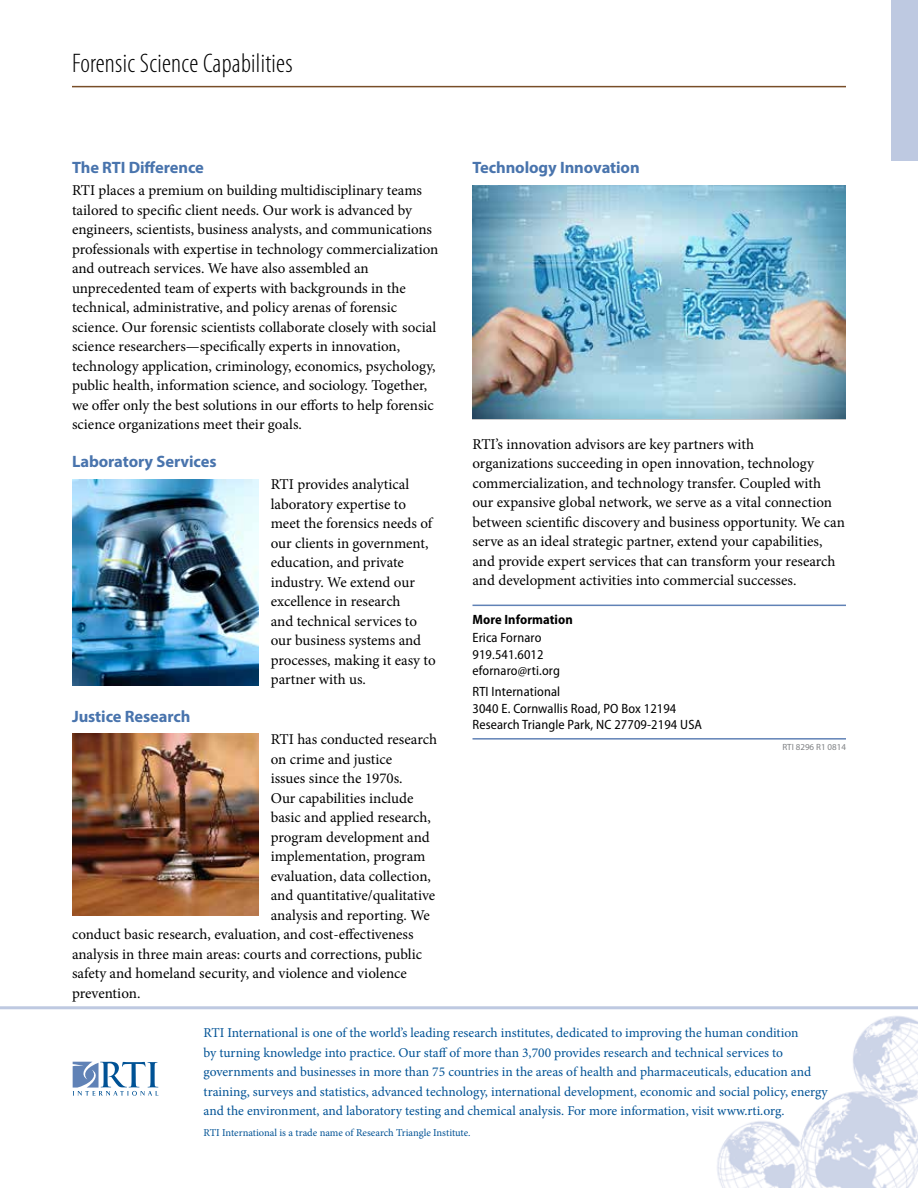
<style>
.page{position:relative;width:918px;height:1188px;background:#fff}
.page>*{position:absolute;margin:0;border:0;box-sizing:border-box;transform-origin:0 0}
.t1{font:300 condensed 27px "Myriad Pro";letter-spacing:.01em;color:#000}
.t2{font:700 16.5px "Myriad Pro";letter-spacing:-.005em;color:#4974ad}
.t3{font:15px/19.5px "Minion Pro";color:#000}
.t4{font:13.5px/19.5px "Minion Pro";color:#005295}
.t5{font:semi-condensed 13.5px/16.5px "Myriad Pro";letter-spacing:.01em;color:#000}
.t6{font:700 semi-condensed 13.5px "Myriad Pro";letter-spacing:.005em;color:#000}
.t7{font:10.5px "Minion Pro";letter-spacing:-.005em;color:#005295}
.t8{font:9px "Myriad Pro";color:#808285}
</style>
<div class="page">
<img style="left:717px;top:1016px;width:201px;height:172px">
<div style="left:891px;top:0;width:27px;height:160px;background:#bec9e1"></div>
<svg style="left:73px;top:1062px;width:86px;height:34px"></svg>
<hr style="left:0;top:1006px;width:918px;height:3px;background:#bec9e1">
<hr style="left:72px;top:86px;width:774px;height:1px;background:#784e28">
<hr style="left:472px;top:605px;width:374px;height:1px;background:#6082b6">
<hr style="left:472px;top:738px;width:374px;height:2px;background:#6082b6">
<img style="left:72px;top:479px;width:187px;height:207px">
<img style="left:472px;top:186px;width:374px;height:232px">
<img style="left:72px;top:734px;width:187px;height:182px">
<h1 class="t1" style="left:72px;top:49px;width:222px">Forensic Science Capabilities</h1>
<p class="t2" style="left:72px;top:156px;width:133px">The RTI Difference</p>
<p class="t3" style="left:72px;top:181px;width:368px">RTI places a premium on building multidisciplinary teams tailored to specific client needs. Our work is advanced by engineers, scientists, business analysts, and communications professionals with expertise in technology commercialization and outreach services. We have also assembled an unprecedented team of experts with backgrounds in the technical, administrative, and policy arenas of forensic science. Our forensic scientists collaborate closely with social science researchers—specifically experts in innovation, technology application, criminology, economics, psychology, public health, information science, and sociology. Together, we offer only the best solutions in our efforts to help forensic science organizations meet their goals.</p>
<p class="t2" style="left:72px;top:450px;width:146px">Laboratory Services</p>
<p class="t3" style="left:271px;top:475px;width:166px">RTI provides analytical laboratory expertise to meet the forensics needs of our clients in government, education, and private industry. We extend our excellence in research<br>and technical services to our business systems and processes, making it easy to partner with us.</p>
<p class="t2" style="left:72px;top:705px;width:120px">Justice Research</p>
<p class="t3" style="left:271px;top:730px;width:168px">RTI has conducted research</p>
<p class="t3" style="left:271px;top:749px;width:123px">on crime and justice</p>
<p class="t3" style="left:271px;top:769px;width:133px">issues since the 1970s.</p>
<p class="t3" style="left:271px;top:788px;width:144px">Our capabilities include</p>
<p class="t3" style="left:271px;top:808px;width:162px">basic and applied research,</p>
<p class="t3" style="left:271px;top:827px;width:161px">program development and</p>
<p class="t3" style="left:271px;top:847px;width:156px">implementation, program</p>
<p class="t3" style="left:271px;top:866px;width:162px">evaluation, data collection,</p>
<p class="t3" style="left:271px;top:886px;width:166px">and quantitative/qualitative</p>
<p class="t3" style="left:271px;top:905px;width:161px">analysis and reporting. We</p>
<p class="t3" style="left:72px;top:925px;width:343px">conduct basic research, evaluation, and cost-effectiveness</p>
<p class="t3" style="left:72px;top:944px;width:352px">analysis in three main areas: courts and corrections, public</p>
<p class="t3" style="left:72px;top:964px;width:336px">safety and homeland security, and violence and violence</p>
<p class="t3" style="left:72px;top:983px;width:70px">prevention.</p>
<p class="t2" style="left:472px;top:156px;width:169px">Technology Innovation</p>
<p class="t3" style="left:472px;top:434px;width:374px">RTI’s innovation advisors are key partners with<br>organizations succeeding in open innovation, technology commercialization, and technology transfer. Coupled with our expansive global network, we serve as a vital connection between scientific discovery and business opportunity. We can serve as an ideal strategic partner, extend your capabilities, and provide expert services that can transform your research and development activities into commercial successes.</p>
<p class="t6" style="left:472px;top:612px;width:102px">More Information</p>
<p class="t5" style="left:472px;top:630px;width:89px">Erica Fornaro<br>919.541.6012 efornaro@rti.org</p>
<p class="t5" style="left:472px;top:684px;width:231px">RTI International<br>3040 E. Cornwallis Road, PO Box 12194<br>Research Triangle Park, NC 27709-2194 USA</p>
<p class="t8" style="left:782px;top:742px;width:65px">RTI 8296 R1 0814</p>
<p class="t4" style="left:204px;top:1023px;width:626px">RTI International is one of the world’s leading research institutes, dedicated to improving the human condition<br>by turning knowledge into practice. Our staff of more than 3,700 provides research and technical services to governments and businesses in more than 75 countries in the areas of health and pharmaceuticals, education and training, surveys and statistics, advanced technology, international development, economic and social policy, energy and the environment, and laboratory testing and chemical analysis. For more information, visit www.rti.org.</p>
<p class="t7" style="left:204px;top:1126px;width:268px">RTI International is a trade name of Research Triangle Institute.</p>
</div>
